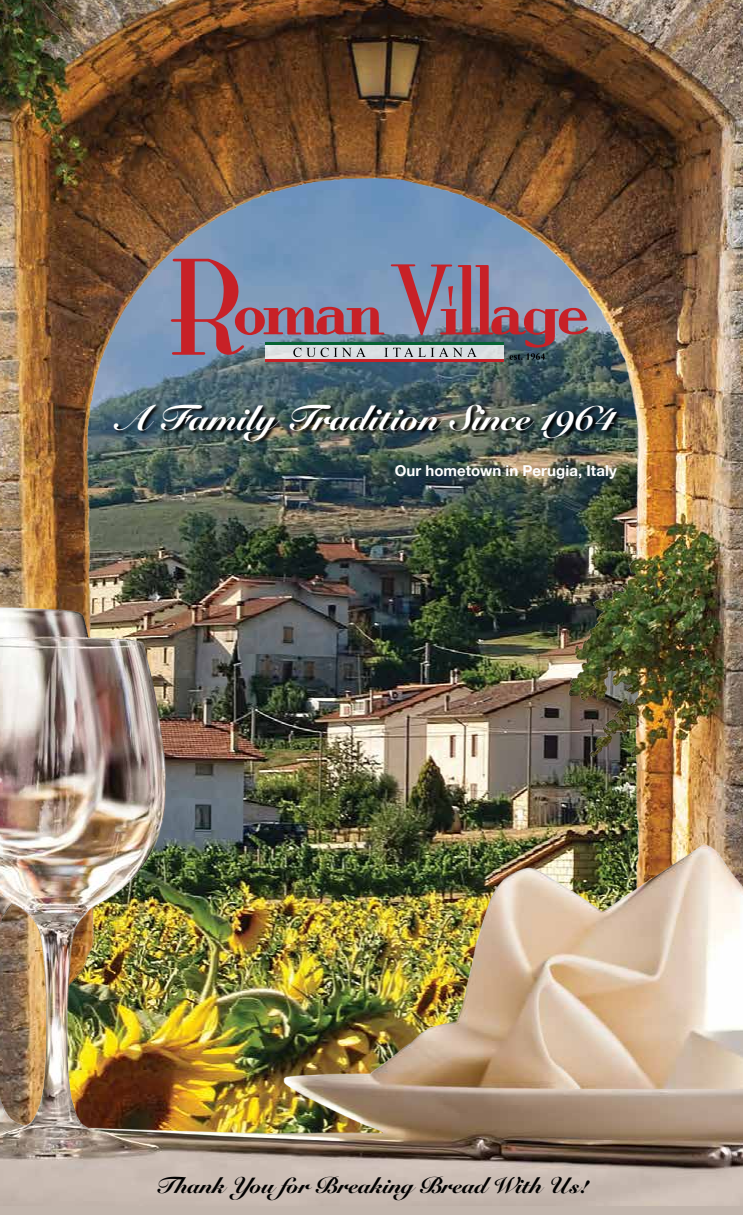
<style>
.page{position:relative;width:743px;height:1215px;background:#fff}
.page>*{position:absolute;margin:0;border:0;box-sizing:border-box;transform-origin:0 0}
.t1{font:35px "Snell Roundhand LT Std Blk Scr";color:#fff}
.t2{font:22.5px "Snell Roundhand LT Std Blk Scr";color:#000}
.t3{font:700 15px "Helvetica Neue";letter-spacing:.005em;color:#fff}
</style>
<div class="page">
<div style="left:0;top:1202px;width:742px;height:13px;background:#c2b5ac"></div>
<img style="left:0;top:0;width:742px;height:563px">
<img style="left:114px;top:404px;width:508px;height:42px">
<img style="left:0;top:563px;width:742px;height:643px">
<svg style="left:171px;top:259px;width:417px;height:101px;background:#917f93"></svg>
<hr style="left:266px;top:342px;width:238px;height:2px;background:#056333">
<hr style="left:266px;top:360px;width:238px;height:2px;background:#c72127">
<h1 class="t1" style="left:117px;top:397px;width:500px">A Family Tradition Since 1964</h1>
<p class="t3" style="left:394px;top:459px;width:224px">Our hometown in Perugia, Italy</p>
<p class="t2" style="left:155px;top:1171px;width:434px">Thank You for Breaking Bread With Us!</p>
</div>
